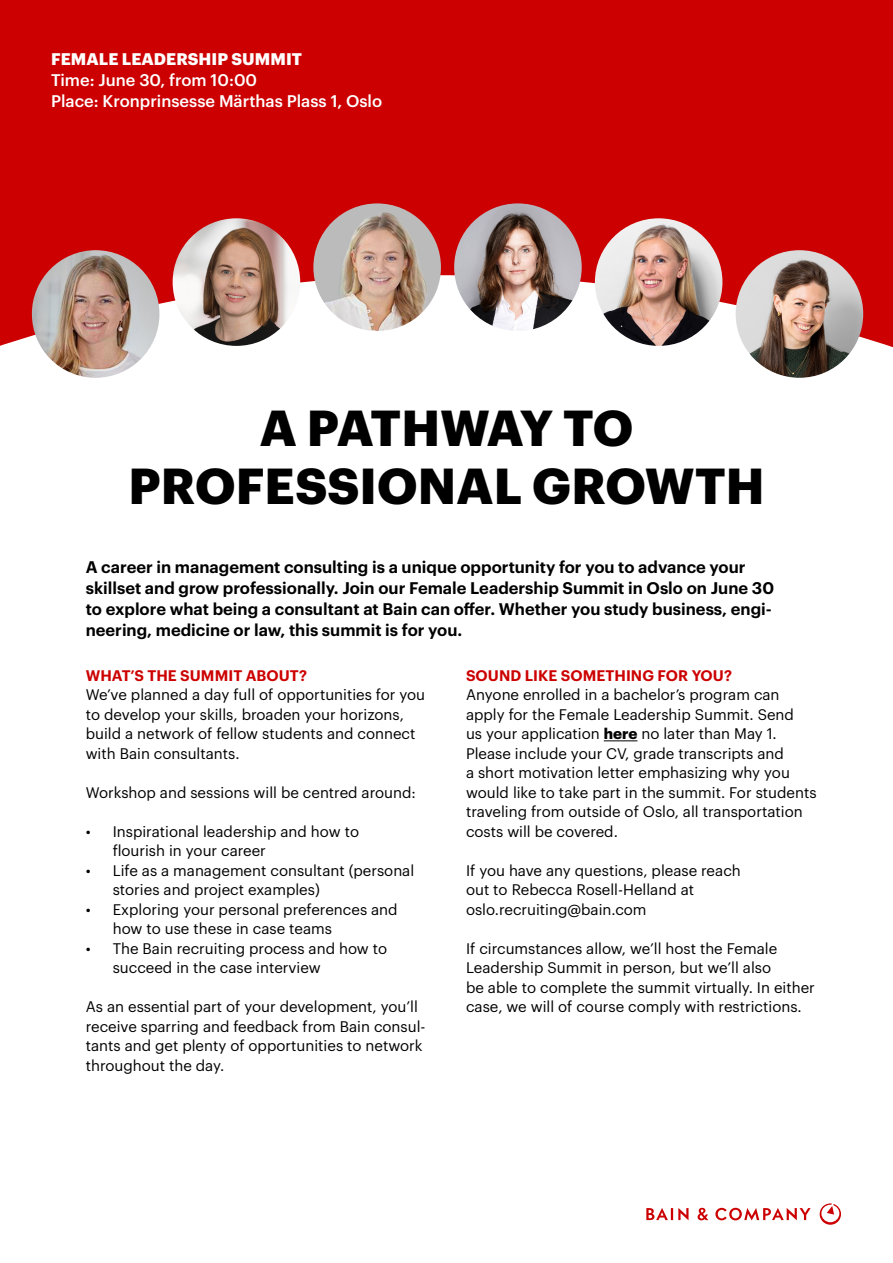
<style>
.page{position:relative;width:893px;height:1263px;background:#fff}
.page>*{position:absolute;margin:0;border:0;box-sizing:border-box;transform-origin:0 0}
.t1{font:700 49.5px/58.5px "Graphik";letter-spacing:.005em;color:#000;text-align:center}
.t2{font:600 16.5px/21px "Graphik";color:#000}
.t3{font:500 16.5px/21px "Graphik";color:#fff}
.t4{font:700 16.5px "Graphik";letter-spacing:.005em;color:#fff}
.t5{font:15px/19.5px "Graphik";color:#000}
.t6{font:600 15px "Graphik";letter-spacing:.005em;color:#c00}
.s1{font-weight:700;color:#020203}
</style>
<div class="page">
<div style="left:0;top:0;width:893px;height:531px;background:#c00"></div>
<svg style="left:0;top:275px;width:893px;height:467px"></svg>
<svg style="left:646px;top:1203px;width:195px;height:22px"></svg>
<hr style="left:604px;top:740px;width:33px;height:1px;background:#020203">
<img style="left:32px;top:250px;width:127px;height:128px;border-radius:64px">
<img style="left:173px;top:218px;width:127px;height:128px;border-radius:64px">
<img style="left:736px;top:250px;width:127px;height:128px;border-radius:64px">
<img style="left:595px;top:218px;width:127px;height:128px;border-radius:64px">
<img style="left:313px;top:203px;width:128px;height:128px;border-radius:64px">
<img style="left:454px;top:203px;width:128px;height:128px;border-radius:64px">
<p class="t4" style="left:51px;top:46px;width:252px">FEMALE LEADERSHIP SUMMIT</p>
<p class="t3" style="left:51px;top:68px;width:333px">Time: June 30, from 10:00<br>Place: Kronprinsesse Märthas Plass 1, Oslo</p>
<h1 class="t1" style="left:128px;top:394px;width:638px">A PATHWAY TO<br>PROFESSIONAL GROWTH</h1>
<p class="t2" style="left:86px;top:555px;width:690px">A career in management consulting is a unique opportunity for you to advance your skillset and grow professionally. Join our Female Leadership Summit in Oslo on June 30 to explore what being a consultant at Bain can offer. Whether you study business, engi&shy;neering, medicine or law, this summit is for you.</p>
<p class="t6" style="left:86px;top:664px;width:223px">WHAT’S THE SUMMIT ABOUT?</p>
<p class="t5" style="left:86px;top:684px;width:341px">We’ve planned a day full of opportunities for you to develop your skills, broaden your horizons, build a network of fellow students and connect with Bain consultants.</p>
<p class="t5" style="left:86px;top:781px;width:332px">Workshop and sessions will be centred around:</p>
<p class="t5" style="left:113px;top:820px;width:248px;text-indent:-27px">• Inspirational leadership and how to flourish in your career</p>
<p class="t5" style="left:113px;top:859px;width:303px;text-indent:-27px">• Life as a management consultant (personal stories and project examples)</p>
<p class="t5" style="left:113px;top:898px;width:286px;text-indent:-27px">• Exploring your personal preferences and how to use these in case teams</p>
<p class="t5" style="left:113px;top:937px;width:276px;text-indent:-27px">• The Bain recruiting process and how to succeed in the case interview</p>
<p class="t5" style="left:86px;top:996px;width:341px">As an essential part of your development, you’ll receive sparring and feedback from Bain consul&shy;tants and get plenty of opportunities to network throughout the day.</p>
<p class="t6" style="left:466px;top:664px;width:267px">SOUND LIKE SOMETHING FOR YOU?</p>
<p class="t5" style="left:466px;top:684px;width:352px">Anyone enrolled in a bachelor’s program can apply for the Female Leadership Summit. Send<br>us your application <span class="s1">here</span> no later than May 1.<br>Please include your CV, grade transcripts and<br>a short motivation letter emphasizing why you would like to take part in the summit. For students traveling from outside of Oslo, all transportation costs will be covered.</p>
<p class="t5" style="left:466px;top:859px;width:276px">If you have any questions, please reach out to Rebecca Rosell-Helland at oslo.recruiting@bain.com</p>
<p class="t5" style="left:466px;top:937px;width:350px">If circumstances allow, we’ll host the Female Leadership Summit in person, but we’ll also<br>be able to complete the summit virtually. In either case, we will of course comply with restrictions.</p>
</div>
